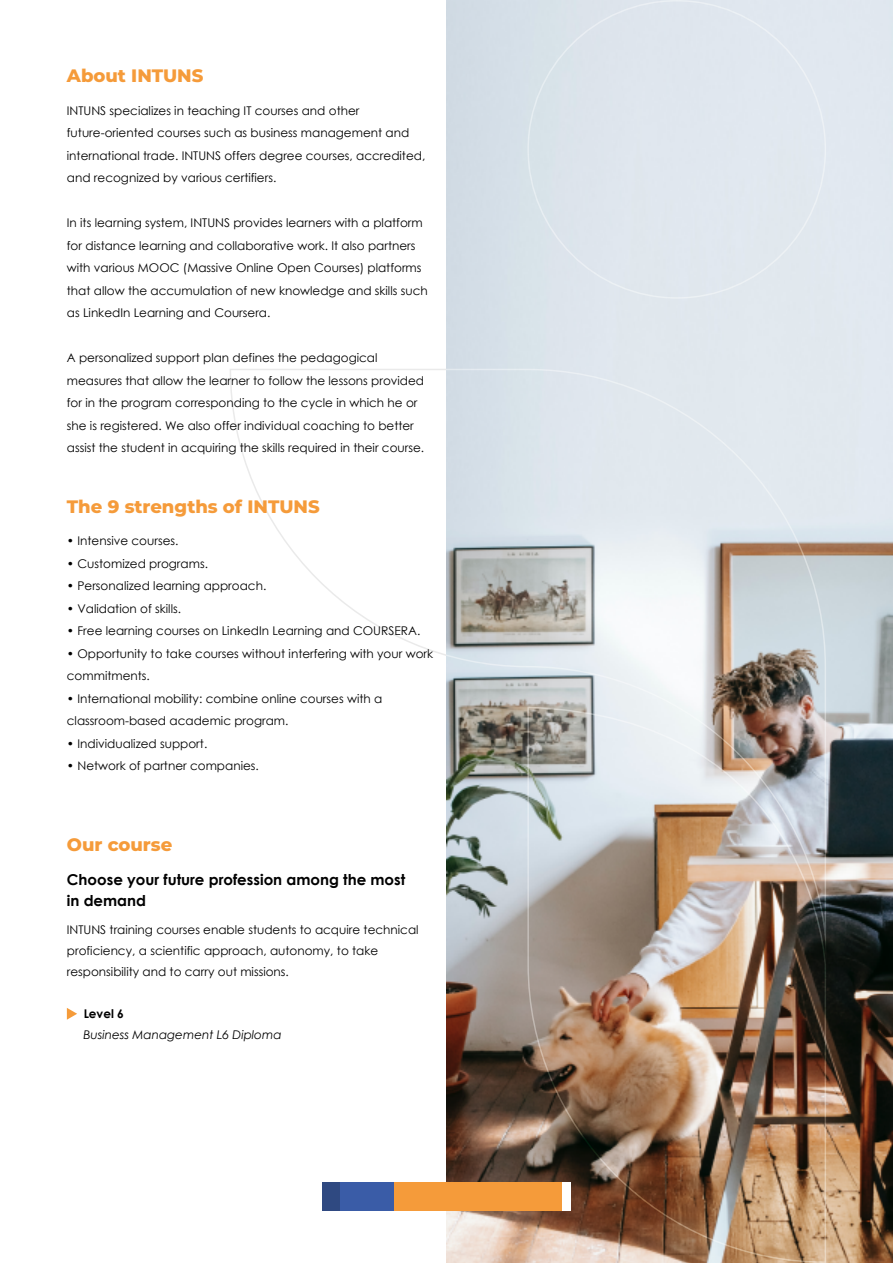
<style>
.page{position:relative;width:893px;height:1263px;background:#fff}
.page>*{position:absolute;margin:0;border:0;box-sizing:border-box;transform-origin:0 0}
.t1{font:800 18px "Montserrat";color:#f59b3a}
.t2{font:700 15px/21px "Century Gothic";color:#000}
.t3{font:12px/22.5px "Century Gothic";color:#000}
.t4{font:italic 12px "Century Gothic";color:#000}
.t5{font:700 12px "Century Gothic";color:#000}
</style>
<div class="page">
<img style="left:446px;top:0;width:447px;height:1263px">
<img style="left:527px;top:966px;width:299px;height:297px">
<svg style="left:230px;top:369px;width:596px;height:597px"></svg>
<div style="left:527px;top:0;width:299px;height:299px;background:#e0e7ee"></div>
<div style="left:393px;top:1182px;width:169px;height:28px;background:#f59b3a"></div>
<div style="left:340px;top:1182px;width:53px;height:28px;background:#3a5ca7"></div>
<div style="left:322px;top:1182px;width:18px;height:28px;background:#2f4981"></div>
<div style="left:562px;top:1182px;width:9px;height:28px;background:#fff"></div>
<svg style="left:67px;top:1008px;width:10px;height:12px"></svg>
<h1 class="t1" style="left:67px;top:64px;width:138px">About INTUNS</h1>
<p class="t3" style="left:67px;top:99px;width:360px">INTUNS specializes in teaching IT courses and other future-oriented courses such as business management and international trade. INTUNS offers degree courses, accredited, and recognized by various certifiers.</p>
<p class="t3" style="left:67px;top:212px;width:362px">In its learning system, INTUNS provides learners with a platform for distance learning and collaborative work. It also partners with various MOOC (Massive Online Open Courses) platforms that allow the accumulation of new knowledge and skills such as LinkedIn Learning and Coursera.</p>
<p class="t3" style="left:67px;top:347px;width:359px">A personalized support plan defines the pedagogical measures that allow the learner to follow the lessons provided for in the program corresponding to the cycle in which he or she is registered. We also offer individual coaching to better assist the student in acquiring the skills required in their course.</p>
<h1 class="t1" style="left:67px;top:494px;width:254px">The 9 strengths of INTUNS</h1>
<p class="t3" style="left:67px;top:529px;width:113px">• Intensive courses.</p>
<p class="t3" style="left:67px;top:552px;width:143px">• Customized programs.</p>
<p class="t3" style="left:67px;top:574px;width:201px">• Personalized learning approach.</p>
<p class="t3" style="left:67px;top:597px;width:116px">• Validation of skills.</p>
<p class="t3" style="left:67px;top:619px;width:355px">• Free learning courses on LinkedIn Learning and COURSERA.</p>
<p class="t3" style="left:67px;top:642px;width:368px">• Opportunity to take courses without interfering with your work commitments.</p>
<p class="t3" style="left:67px;top:687px;width:317px">• International mobility: combine online courses with a classroom-based academic program.</p>
<p class="t3" style="left:67px;top:732px;width:142px">• Individualized support.</p>
<p class="t3" style="left:67px;top:754px;width:193px">• Network of partner companies.</p>
<h1 class="t1" style="left:67px;top:832px;width:107px">Our course</h1>
<p class="t2" style="left:67px;top:868px;width:340px">Choose your future profession among the most in demand</p>
<p class="t3" style="left:67px;top:919px;width:353px;line-height:21px">INTUNS training courses enable students to acquire technical proficiency, a scientific approach, autonomy, to take responsibility and to carry out missions.</p>
<p class="t5" style="left:84px;top:1004px;width:42px">Level 6</p>
<p class="t4" style="left:83px;top:1026px;width:200px">Business Management L6 Diploma</p>
</div>
